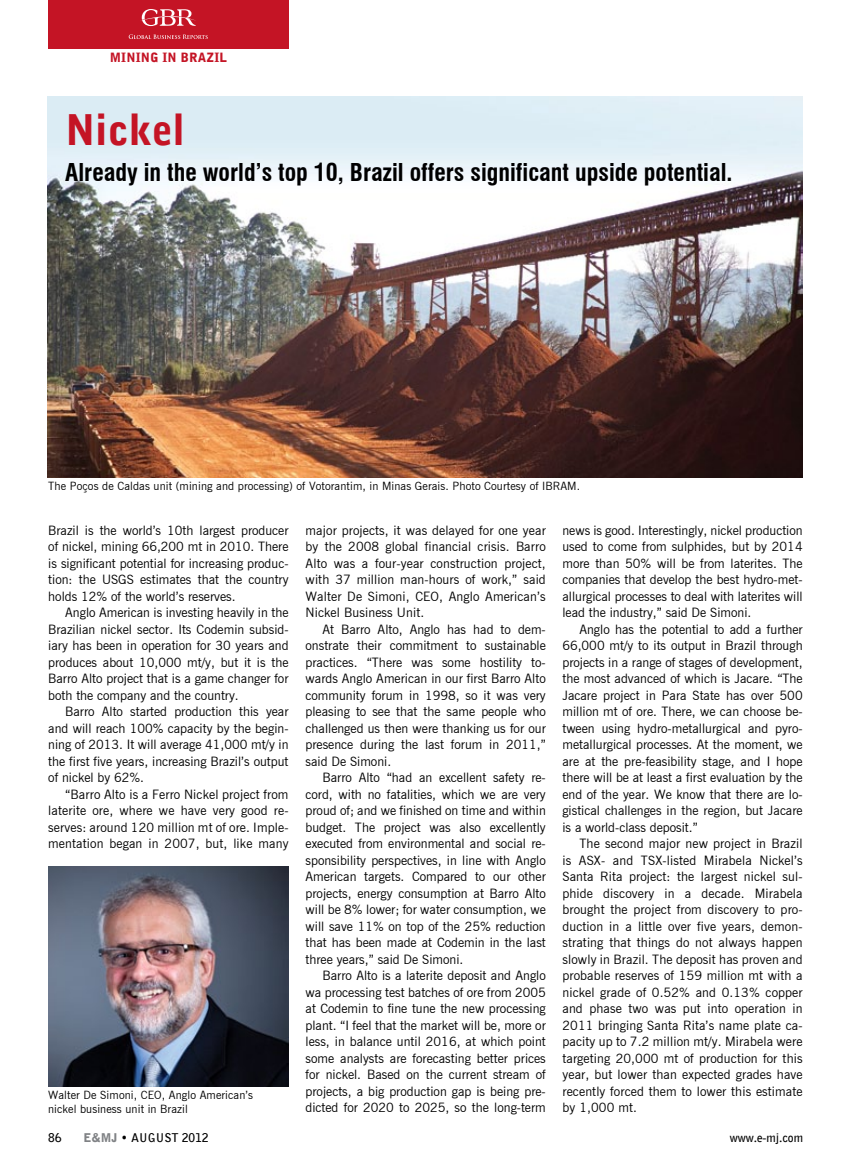
<style>
.page{position:relative;width:851px;height:1161px;background:#fff}
.page>*{position:absolute;margin:0;border:0;box-sizing:border-box;transform-origin:0 0}
.t1{font:900 42px "Bell Gothic BT";color:#c41425}
.t2{font:700 condensed 24px "Swiss 721 BT";color:#000}
.t3{font:12.75px/16.5px "News Gothic BT";color:#000;text-align:justify}
.t4{font:900 12.75px "Bell Gothic BT";letter-spacing:.01em;color:#c41425}
.t5{font:700 12px "Bell Gothic BT";color:#000}
.t6{font:11.25px/13.5px "News Gothic BT";letter-spacing:.01em;color:#000}
.s1{font-weight:900;color:#808285}
.s2{font-weight:900}
</style>
<div class="page">
<img style="left:48px;top:96px;width:754px;height:381px">
<div style="left:48px;top:0;width:240px;height:48px;background:#c41425"></div>
<svg style="left:129px;top:34px;width:79px;height:5px"></svg>
<svg style="left:140px;top:9px;width:56px;height:17px"></svg>
<img style="left:48px;top:866px;width:240px;height:220px">
<p class="t4" style="left:110px;top:49px;width:115px">MININ G IN BRAZIL</p>
<h1 class="t1" style="left:65px;top:104px;width:121px">NICKEL</h1>
<h2 class="t2" style="left:65px;top:158px;width:668px">Already in the world’s top 10, Brazil offers significant upside potential.</h2>
<p class="t6" style="left:48px;top:479px;width:533px">The Poços de Caldas unit (mining and processing) of Votorantim, in Minas Gerais. Photo Courtesy of IBRAM.</p>
<p class="t3" style="left:48px;top:522px;width:242px">Brazil is the world’s 10th largest producer of nickel, mining 66,200 mt in 2010. There is significant potential for increasing produc&shy;tion: the USGS estimates that the country holds 12% of the world’s reserves.</p>
<p class="t3" style="left:48px;top:604px;width:242px;text-indent:17px">Anglo American is investing heavily in the Brazilian nickel sector. Its Codemin subsid&shy;iary has been in operation for 30 years and produces about 10,000 mt/y, but it is the Barro Alto project that is a game changer for both the company and the country.</p>
<p class="t3" style="left:48px;top:703px;width:242px;text-indent:17px">Barro Alto started production this year and will reach 100% capacity by the begin&shy;ning of 2013. It will average 41,000 mt/y in the first five years, increasing Brazil’s output of nickel by 62%.</p>
<p class="t3" style="left:48px;top:786px;width:242px;text-indent:17px">“Barro Alto is a Ferro Nickel project from laterite ore, where we have very good re&shy;serves: around 120 million mt of ore. Imple&shy;mentation began in 2007, but, like many</p>
<p class="t6" style="left:48px;top:1088px;width:206px">Walter De Simoni, CEO, Anglo American’s nickel business unit in Brazil</p>
<p class="t3" style="left:305px;top:522px;width:242px">major projects, it was delayed for one year by the 2008 global financial crisis. Barro Alto was a four-year construction project, with 37 million man-hours of work,” said Walter De Simoni, CEO, Anglo American’s Nickel Business Unit.</p>
<p class="t3" style="left:305px;top:621px;width:242px;text-indent:17px">At Barro Alto, Anglo has had to dem&shy;onstrate their commitment to sustainable practices. “There was some hostility to&shy;wards Anglo American in our first Barro Alto community forum in 1998, so it was very pleasing to see that the same people who challenged us then were thanking us for our presence during the last forum in 2011,” said De Simoni.</p>
<p class="t3" style="left:305px;top:769px;width:242px;text-indent:17px">Barro Alto “had an excellent safety re&shy;cord, with no fatalities, which we are very proud of; and we finished on time and within budget. The project was also excellently executed from environmental and social re&shy;sponsibility perspectives, in line with Anglo American targets. Compared to our other projects, energy consumption at Barro Alto will be 8% lower; for water consumption, we will save 11% on top of the 25% reduction that has been made at Codemin in the last three years,” said De Simoni.</p>
<p class="t3" style="left:305px;top:967px;width:242px;text-indent:17px">Barro Alto is a laterite deposit and Anglo wa processing test batches of ore from 2005 at Codemin to fine tune the new processing plant. “I feel that the market will be, more or less, in balance until 2016, at which point some analysts are forecasting better prices for nickel. Based on the current stream of projects, a big production gap is being pre&shy;dicted for 2020 to 2025, so the long-term</p>
<p class="t3" style="left:562px;top:522px;width:242px">news is good. Interestingly, nickel production used to come from sulphides, but by 2014 more than 50% will be from laterites. The companies that develop the best hydro-met&shy;allurgical processes to deal with laterites will lead the industry,” said De Simoni.</p>
<p class="t3" style="left:562px;top:621px;width:242px;text-indent:17px">Anglo has the potential to add a further 66,000 mt/y to its output in Brazil through projects in a range of stages of development, the most advanced of which is Jacare. “The Jacare project in Para State has over 500 million mt of ore. There, we can choose be&shy;tween using hydro-metallurgical and pyro&shy;metallurgical processes. At the moment, we are at the pre-feasibility stage, and I hope there will be at least a first evaluation by the end of the year. We know that there are lo&shy;gistical challenges in the region, but Jacare is a world-class deposit.”</p>
<p class="t3" style="left:562px;top:835px;width:242px;text-indent:17px">The second major new project in Brazil is ASX- and TSX-listed Mirabela Nickel’s Santa Rita project: the largest nickel sul&shy;phide discovery in a decade. Mirabela brought the project from discovery to pro&shy;duction in a little over five years, demon&shy;strating that things do not always happen slowly in Brazil. The deposit has proven and probable reserves of 159 million mt with a nickel grade of 0.52% and 0.13% copper and phase two was put into operation in 2011 bringing Santa Rita’s name plate ca&shy;pacity up to 7.2 million mt/y. Mirabela were targeting 20,000 mt of production for this year, but lower than expected grades have recently forced them to lower this estimate by 1,000 mt.</p>
<p class="t5" style="left:48px;top:1129px;width:15px">86</p>
<p class="t5" style="left:83px;top:1129px;width:126px"><span class="s1">E&amp;MJ</span> <span class="s2">•</span> August 2012</p>
<p class="t5" style="left:729px;top:1129px;width:75px">www.e-mj.com</p>
</div>
